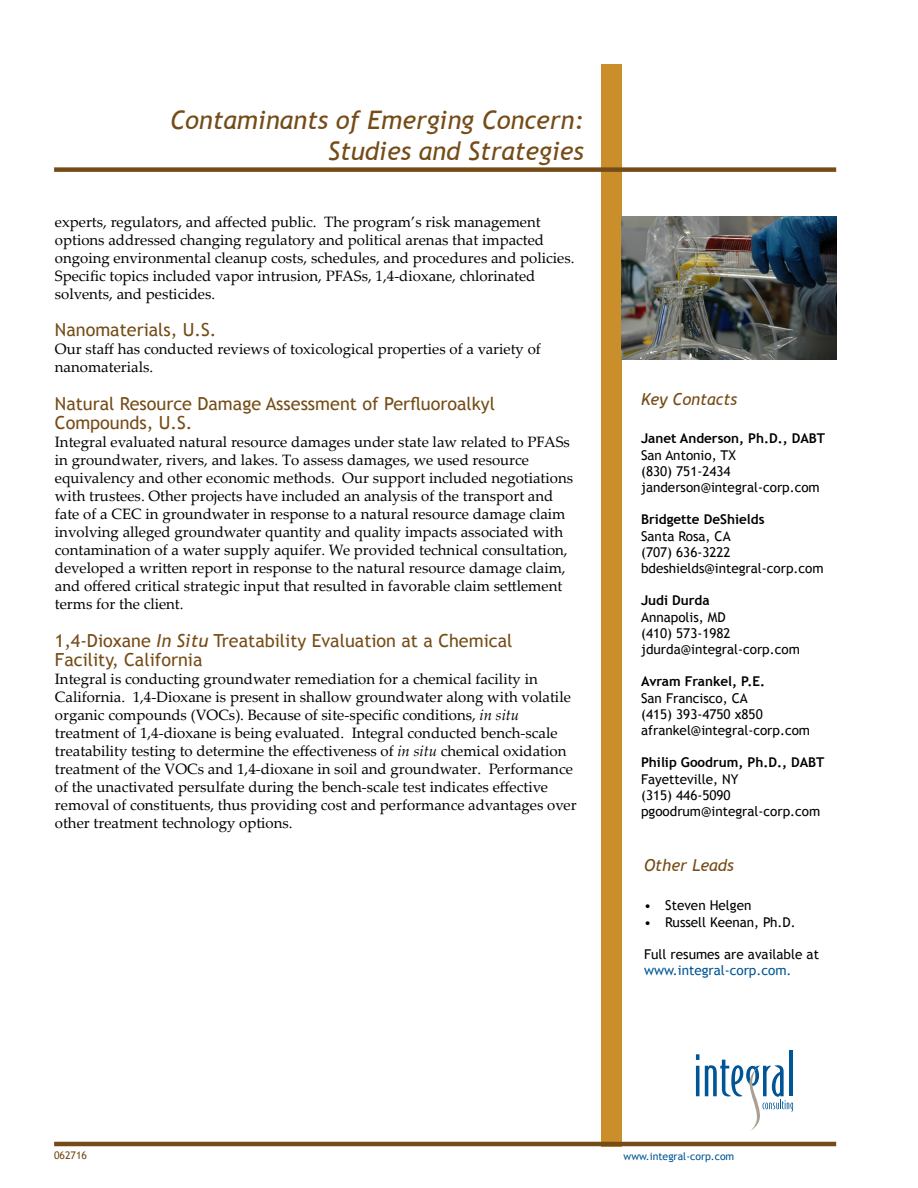
<style>
.page{position:relative;width:918px;height:1188px;background:#fff}
.page>*{position:absolute;margin:0;border:0;box-sizing:border-box;transform-origin:0 0}
.t1{font:italic 25.5px/30.6px "Trebuchet MS";color:#754c17;text-align:right}
.t2{font:18px/19.5px "Trebuchet MS";color:#754c17}
.t3{font:italic 16.5px "Trebuchet MS";color:#754c17}
.t4{font:15px/18px "Palatino Linotype";color:#000}
.t5{font:13.5px/16.2px "Trebuchet MS";color:#000}
.t6{font:700 13.5px "Trebuchet MS";color:#000}
.t7{font:13.5px "Trebuchet MS";color:#005596}
.t8{font:10.5px "Trebuchet MS";color:#005596}
.t9{font:10.5px "Trebuchet MS";color:#754c17}
.s1{font-style:italic}
</style>
<div class="page">
<hr style="left:696px;top:1066px;width:3px;height:30px;background:#005596">
<svg style="left:696px;top:1054px;width:3px;height:6px"></svg>
<hr style="left:789px;top:1051px;width:3px;height:45px;background:#005596">
<svg style="left:705px;top:1060px;width:88px;height:71px"></svg>
<div style="left:601px;top:64px;width:20px;height:1082px;background:#ca8e2b"></div>
<div style="left:54px;top:167px;width:782px;height:5px;background:#754c17"></div>
<hr style="left:54px;top:1142px;width:782px;height:4px;background:#754c17">
<img style="left:621px;top:216px;width:215px;height:143px">
<h1 class="t1" style="left:170px;top:105px;width:415px">Contaminants of Emerging Concern:<br>Studies and Strategies</h1>
<p class="t4" style="left:55px;top:212px;width:521px">experts, regulators, and affected public. The program’s risk management options addressed changing regulatory and political arenas that impacted ongoing environmental cleanup costs, schedules, and procedures and policies.<br>Specific topics included vapor intrusion, PFASs, 1,4-dioxane, chlorinated solvents, and pesticides.</p>
<p class="t2" style="left:55px;top:321px;width:163px">Nanomaterials, U.S.</p>
<p class="t4" style="left:55px;top:340px;width:488px">Our staff has conducted reviews of toxicological properties of a variety of nanomaterials.</p>
<p class="t2" style="left:55px;top:394px;width:442px">Natural Resource Damage Assessment of Perfluoroalkyl<br>Compounds, U.S.</p>
<p class="t4" style="left:55px;top:433px;width:520px">Integral evaluated natural resource damages under state law related to PFASs in groundwater, rivers, and lakes. To assess damages, we used resource equivalency and other economic methods. Our support included negotiations with trustees. Other projects have included an analysis of the transport and fate of a CEC in groundwater in response to a natural resource damage claim involving alleged groundwater quantity and quality impacts associated with contamination of a water supply aquifer. We provided technical consultation, developed a written report in response to the natural resource damage claim, and offered critical strategic input that resulted in favorable claim settlement terms for the client.</p>
<p class="t2" style="left:55px;top:631px;width:459px">1,4-Dioxane <span class="s1">In Situ</span> Treatability Evaluation at a Chemical<br>Facility, California</p>
<p class="t4" style="left:55px;top:670px;width:523px">Integral is conducting groundwater remediation for a chemical facility in California. 1,4-Dioxane is present in shallow groundwater along with volatile organic compounds (VOCs). Because of site-specific conditions, <span class="s1">in situ </span>treatment of 1,4-dioxane is being evaluated. Integral conducted bench-scale treatability testing to determine the effectiveness of <span class="s1">in situ</span> chemical oxidation treatment of the VOCs and 1,4-dioxane in soil and groundwater. Performance of the unactivated persulfate during the bench-scale test indicates effective removal of constituents, thus providing cost and performance advantages over other treatment technology options.</p>
<p class="t3" style="left:641px;top:389px;width:97px">Key Contacts</p>
<p class="t6" style="left:641px;top:430px;width:186px">Janet Anderson, Ph.D., DABT</p>
<p class="t5" style="left:641px;top:447px;width:180px">San Antonio, TX<br>(830) 751-2434 janderson@integral-corp.com</p>
<p class="t6" style="left:641px;top:511px;width:125px">Bridgette DeShields</p>
<p class="t5" style="left:641px;top:528px;width:184px">Santa Rosa, CA<br>(707) 636-3222 bdeshields@integral-corp.com</p>
<p class="t6" style="left:641px;top:592px;width:70px">Judi Durda</p>
<p class="t5" style="left:641px;top:609px;width:160px">Annapolis, MD<br>(410) 573-1982 jdurda@integral-corp.com</p>
<p class="t6" style="left:641px;top:673px;width:125px">Avram Frankel, P.E.</p>
<p class="t5" style="left:641px;top:690px;width:171px">San Francisco, CA<br>(415) 393-4750 x850 afrankel@integral-corp.com</p>
<p class="t6" style="left:641px;top:754px;width:185px">Philip Goodrum, Ph.D., DABT</p>
<p class="t5" style="left:641px;top:771px;width:181px">Fayetteville, NY<br>(315) 446-5090 pgoodrum@integral-corp.com</p>
<p class="t3" style="left:644px;top:856px;width:91px">Other Leads</p>
<p class="t5" style="left:644px;top:898px;width:109px">• Steven Helgen</p>
<p class="t5" style="left:644px;top:914px;width:153px">• Russell Keenan, Ph.D.</p>
<p class="t5" style="left:644px;top:946px;width:176px">Full resumes are available at</p>
<p class="t7" style="left:644px;top:962px;width:149px">www.integral-corp.com.</p>
<p class="t9" style="left:54px;top:1149px;width:35px">062716</p>
<p class="t8" style="left:624px;top:1150px;width:112px">www.integral-corp.com</p>
</div>
